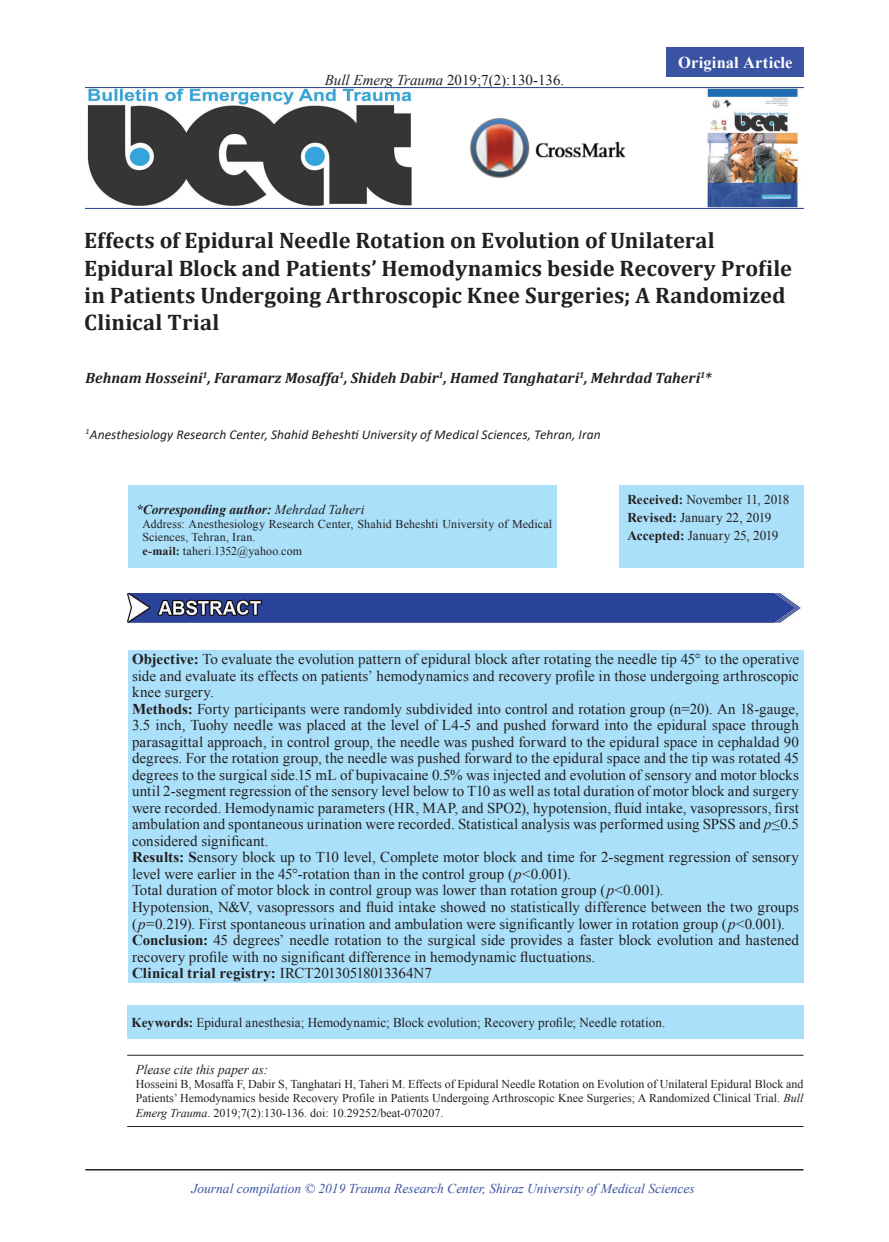
<style>
.page{position:relative;width:889px;height:1242px;background:#fff}
.page>*{position:absolute;margin:0;border:0;box-sizing:border-box;transform-origin:0 0}
.t1{font:700 22.5px/27px "Cambria";color:#231f20}
.t2{font:700 16.5px "Times New Roman";letter-spacing:.01em;color:#fff}
.t3{font:15px/16.5px "Times New Roman";letter-spacing:.005em;color:#231f20}
.t4{font:italic 700 15px "Cambria";color:#231f20}
.t5{font:13.5px/18px "Times New Roman";letter-spacing:.005em;color:#231f20}
.t6{font:italic 13.5px "Calibri";letter-spacing:.005em;color:#231f20}
.t7{font:italic 13.5px "Times New Roman";color:#3a53a3}
.t8{font:italic 700 13.5px "Times New Roman";color:#231f20}
.t9{font:italic 13.5px "Times New Roman";color:#231f20}
.t10{font:12px/14.4px "Times New Roman";letter-spacing:.005em;color:#231f20;text-align:justify}
.s1{font-style:italic}
.s2{font-weight:400}
.s3{font-weight:700}
</style>
<div class="page">
<img style="left:85px;top:88px;width:719px;height:121px">
<div style="left:666px;top:48px;width:138px;height:29px;background:#3a53a3"></div>
<div style="left:128px;top:650px;width:675px;height:332px;background:#aae0f9"></div>
<hr style="left:127px;top:1126px;width:676px;height:1px;background:#231f20">
<hr style="left:127px;top:1055px;width:676px;height:1px;background:#231f20">
<div style="left:128px;top:485px;width:428px;height:82px;background:#aae0f9"></div>
<div style="left:619px;top:485px;width:184px;height:82px;background:#aae0f9"></div>
<img style="left:128px;top:593px;width:673px;height:31px">
<div style="left:127px;top:1005px;width:676px;height:34px;background:#aae0f9"></div>
<hr style="left:85px;top:1169px;width:718px;height:1px;background:#231f20">
<img style="left:469px;top:119px;width:169px;height:61px">
<p class="t3" style="left:325px;top:72px;width:241px"><span class="s1">Bull Emerg Trauma</span> 2019;7(2):130-136.</p>
<p class="t2" style="left:678px;top:50px;width:116px">Original Article</p>
<h1 class="t1" style="left:84px;top:226px;width:709px">Effects of Epidural Needle Rotation on Evolution of Unilateral Epidural Block and Patients’ Hemodynamics beside Recovery Profile in Patients Undergoing Arthroscopic Knee Surgeries; A Randomized Clinical Trial</h1>
<p class="t4" style="left:86px;top:368px;width:627px">Behnam Hosseini<sup>1</sup>, Faramarz Mosaffa<sup>1</sup>, Shideh Dabir<sup>1</sup>, Hamed Tanghatari<sup>1</sup>, Mehrdad Taheri<sup>1</sup>*</p>
<p class="t6" style="left:86px;top:425px;width:516px"><sup>1</sup>Anesthesiology Research Center, Shahid Beheshti University of Medical Sciences, Tehran, Iran</p>
<p class="t8" style="left:136px;top:500px;width:230px">*Corresponding author: <span class="s2">Mehrdad Taheri</span></p>
<p class="t10" style="left:142px;top:516px;width:411px;line-height:13.5px;text-align:left">Address: Anesthesiology Research Center, Shahid Beheshti University of Medical<br>Sciences, Tehran, Iran.<br><span class="s3">e-mail:</span> taheri.1352@yahoo.com</p>
<p class="t5" style="left:627px;top:490px;width:163px"><span class="s3">Received:</span> November 11, 2018<br><span class="s3">Revised:</span> January 22, 2019<br><span class="s3">Accepted:</span> January 25, 2019</p>
<p class="t3" style="left:132px;top:650px;width:668px"><span class="s3">Objective:</span> To evaluate the evolution pattern of epidural block after rotating the needle tip 45° to the operative side and evaluate its effects on patients’ hemodynamics and recovery profile in those undergoing arthroscopic knee surgery.<br><span class="s3">Methods:</span> Forty participants were randomly subdivided into control and rotation group (n=20). An 18-gauge, 3.5 inch, Tuohy needle was placed at the level of L4-5 and pushed forward into the epidural space through parasagittal approach, in control group, the needle was pushed forward to the epidural space in cephaldad 90 degrees. For the rotation group, the needle was pushed forward to the epidural space and the tip was rotated 45 degrees to the surgical side.15 mL of bupivacaine 0.5% was injected and evolution of sensory and motor blocks until 2-segment regression of the sensory level below to T10 as well as total duration of motor block and surgery were recorded. Hemodynamic parameters (HR, MAP, and SPO2), hypotension, fluid intake, vasopressors, first ambulation and spontaneous urination were recorded. Statistical analysis was performed using SPSS and <span class="s1">p</span>≤0.5 considered significant.<br><span class="s3">Results: S</span>ensory block up to T10 level, Complete motor block and time for 2-segment regression of sensory level were earlier in the 45°-rotation than in the control group (<span class="s1">p</span>&lt;0.001).<br>Total duration of motor block in control group was lower than rotation group (<span class="s1">p</span>&lt;0.001).<br>Hypotension, N&amp;V, vasopressors and fluid intake showed no statistically difference between the two groups (<span class="s1">p</span>=0.219). First spontaneous urination and ambulation were significantly lower in rotation group (<span class="s1">p</span>&lt;0.001).<br><span class="s3">Conclusion:</span> 45 degrees’ needle rotation to the surgical side provides a faster block evolution and hastened recovery profile with no significant difference in hemodynamic fluctuations.<br><span class="s3">Clinical trial registry:</span> IRCT20130518013364N7</p>
<p class="t5" style="left:132px;top:1013px;width:535px"><span class="s3">Keywords:</span> Epidural anesthesia; Hemodynamic; Block evolution; Recovery profile; Needle rotation.</p>
<p class="t9" style="left:136px;top:1059px;width:134px">Please cite this paper as:</p>
<p class="t10" style="left:136px;top:1076px;width:669px">Hosseini B, Mosaffa F, Dabir S, Tanghatari H, Taheri M. Effects of Epidural Needle Rotation on Evolution of Unilateral Epidural Block and Patients’ Hemodynamics beside Recovery Profile in Patients Undergoing Arthroscopic Knee Surgeries; A Randomized Clinical Trial. <span class="s1">Bull Emerg Trauma</span>. 2019;7(2):130-136. doi: 10.29252/beat-070207.</p>
<p class="t7" style="left:191px;top:1179px;width:505px">Journal compilation © 2019 Trauma Research Center, Shiraz University of Medical Sciences</p>
</div>
